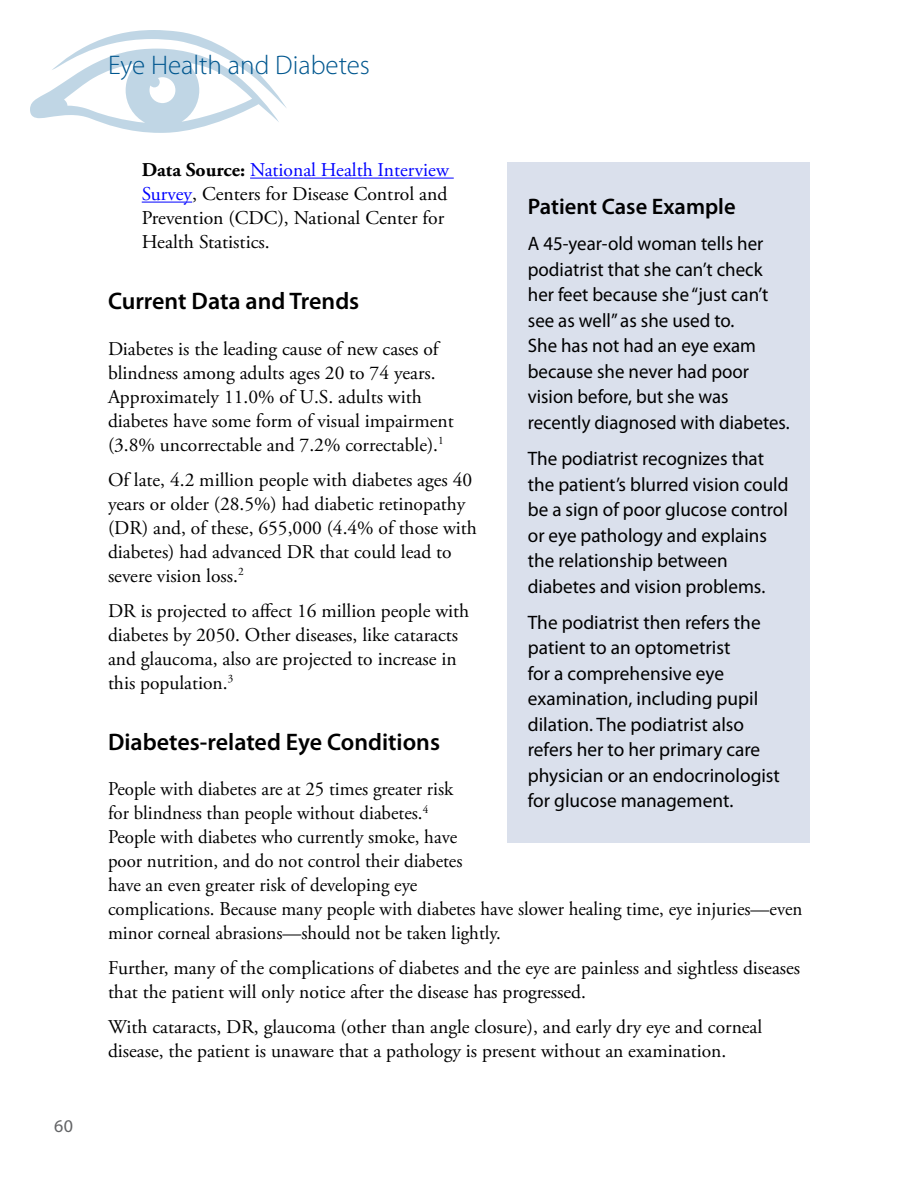
<style>
.page{position:relative;width:918px;height:1188px;background:#fff}
.page>*{position:absolute;margin:0;border:0;box-sizing:border-box;transform-origin:0 0}
.t1{font:300 27px "Myriad Pro";color:#00578f}
.t2{font:600 24px "Myriad Pro";color:#000}
.t3{font:600 22.5px "Myriad Pro";color:#000}
.t4{font:19.5px/24px "Adobe Garamond Pro";color:#000}
.t5{font:19.5px/25.5px "Myriad Pro";color:#000}
.t6{font:18px "Myriad Pro";color:#636466}
.s1{font-weight:700}
.s2{color:#00f}
</style>
<div class="page">
<svg style="left:30px;top:30px;width:257px;height:103px"></svg>
<hr style="left:250px;top:178px;width:204px;height:1px;background:#00f">
<hr style="left:142px;top:202px;width:50px;height:1px;background:#00f">
<div style="left:508px;top:162px;width:302px;height:680px;background:#dae0ec"></div>
<p class="t6" style="left:54px;top:1115px;width:20px">60</p>
<h1 class="t1" style="left:108px;top:50px;width:264px">Eye Health and Diabetes</h1>
<p class="t4" style="left:142px;top:159px;width:309px"><span class="s1">Data Source:</span> <span class="s2">National Health Interview Survey</span>, Centers for Disease Control and Prevention (CDC), National Center for Health Statistics.</p>
<h3 class="t3" style="left:528px;top:192px;width:209px">Patient Case Example</h3>
<p class="t5" style="left:528px;top:231px;width:263px">A 45-year-old woman tells her podiatrist that she can’t check her feet because she “just can’t see as well” as she used to.<br>She has not had an eye exam because she never had poor vision before, but she was recently diagnosed with diabetes.</p>
<p class="t5" style="left:528px;top:445px;width:262px">The podiatrist recognizes that the patient’s blurred vision could be a sign of poor glucose control or eye pathology and explains the relationship between diabetes and vision problems.</p>
<p class="t5" style="left:528px;top:609px;width:254px">The podiatrist then refers the patient to an optometrist<br>for a comprehensive eye examination, including pupil dilation. The podiatrist also refers her to her primary care physician or an endocrinologist for glucose management.</p>
<h2 class="t2" style="left:108px;top:286px;width:253px">Current Data and Trends</h2>
<p class="t4" style="left:108px;top:337px;width:347px">Diabetes is the leading cause of new cases of blindness among adults ages 20 to 74 years.<br>Approximately 11.0% of U.S. adults with diabetes have some form of visual impairment (3.8% uncorrectable and 7.2% correctable).<sup>1</sup></p>
<p class="t4" style="left:108px;top:468px;width:370px">Of late, 4.2 million people with diabetes ages 40 years or older (28.5%) had diabetic retinopathy (DR) and, of these, 655,000 (4.4% of those with diabetes) had advanced DR that could lead to severe vision loss.<sup>2</sup></p>
<p class="t4" style="left:108px;top:599px;width:363px">DR is projected to affect 16 million people with diabetes by 2050. Other diseases, like cataracts and glaucoma, also are projected to increase in this population.<sup>3</sup></p>
<h2 class="t2" style="left:108px;top:726px;width:334px">Diabetes-related Eye Conditions</h2>
<p class="t4" style="left:108px;top:778px;width:696px">People with diabetes are at 25 times greater risk<br>for blindness than people without diabetes.<sup>4<br></sup>People with diabetes who currently smoke, have<br>poor nutrition, and do not control their diabetes<br>have an even greater risk of developing eye<br>complications. Because many people with diabetes have slower healing time, eye injuries—even minor corneal abrasions—should not be taken lightly.</p>
<p class="t4" style="left:108px;top:957px;width:694px">Further, many of the complications of diabetes and the eye are painless and sightless diseases that the patient will only notice after the disease has progressed.</p>
<p class="t4" style="left:108px;top:1015px;width:656px">With cataracts, DR, glaucoma (other than angle closure), and early dry eye and corneal disease, the patient is unaware that a pathology is present without an examination.</p>
</div>
